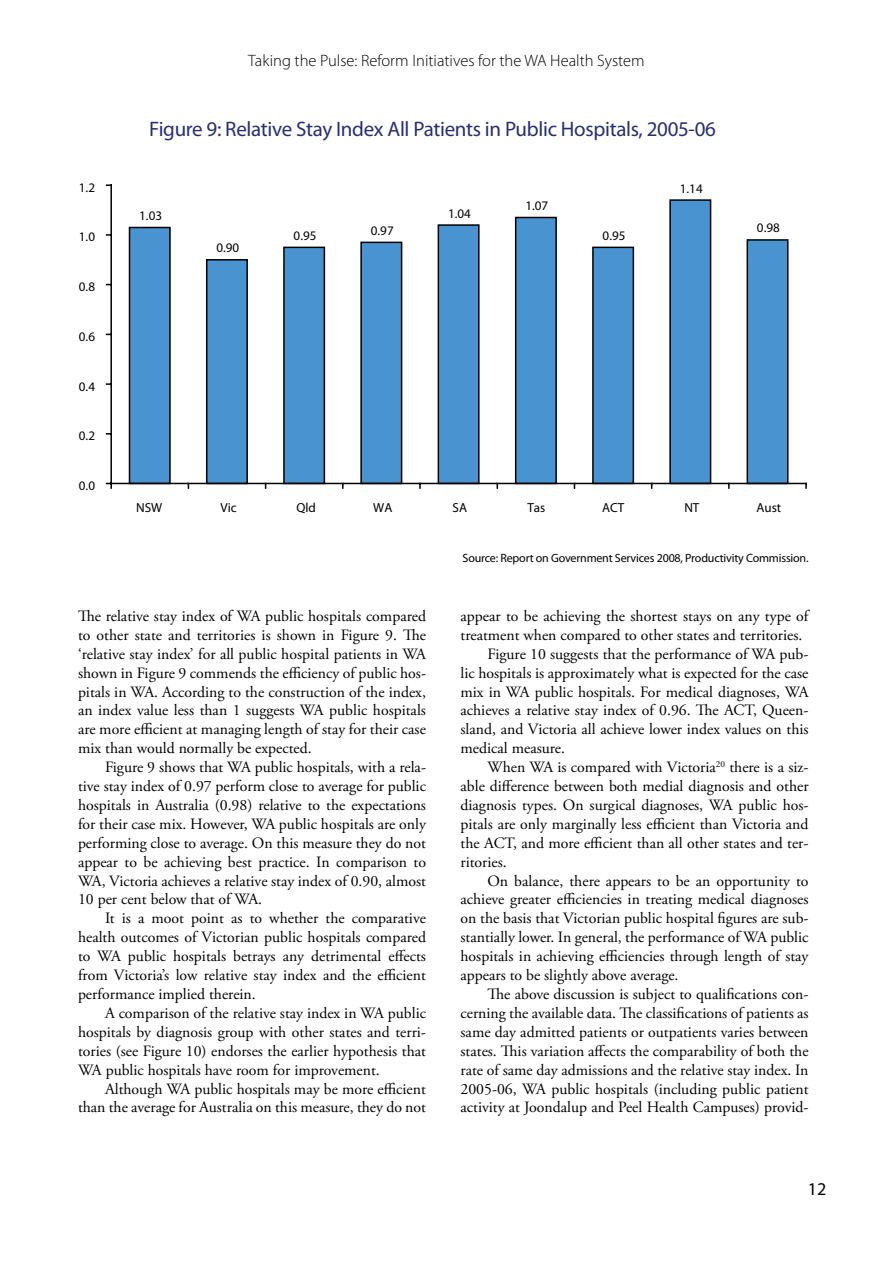
<style>
.page{position:relative;width:893px;height:1263px;background:#fff}
.page>*{position:absolute;margin:0;border:0;box-sizing:border-box;transform-origin:0 0}
.t1{font:21px "Myriad Pro";letter-spacing:-.015em;color:#282e75}
.t2{font:18px "Myriad Pro";color:#000}
.t3{font:300 16.5px "Myriad Pro";color:#000}
.t4{font:15.75px/18.9px "Adobe Garamond Pro";color:#000;text-align:justify}
.t5{font:13.05px "Myriad Pro";color:#010101}
.t6{font:12px "Myriad Pro";letter-spacing:-.015em;color:#000}
</style>
<div class="page">
<div style="left:129px;top:227px;width:41px;height:256px;background:#4994d0"></div>
<div style="left:129px;top:227px;width:42px;height:257px;border:2px solid #000"></div>
<div style="left:207px;top:260px;width:40px;height:223px;background:#4994d0"></div>
<div style="left:206px;top:259px;width:42px;height:225px;border:2px solid #000"></div>
<div style="left:284px;top:247px;width:40px;height:236px;background:#4994d0"></div>
<div style="left:283px;top:247px;width:42px;height:237px;border:2px solid #000"></div>
<div style="left:361px;top:242px;width:41px;height:241px;background:#4994d0"></div>
<div style="left:360px;top:242px;width:42px;height:242px;border:2px solid #000"></div>
<div style="left:438px;top:225px;width:41px;height:258px;background:#4994d0"></div>
<div style="left:438px;top:224px;width:42px;height:260px;border:2px solid #000"></div>
<div style="left:516px;top:217px;width:40px;height:266px;background:#4994d0"></div>
<div style="left:515px;top:217px;width:42px;height:267px;border:2px solid #000"></div>
<div style="left:593px;top:247px;width:40px;height:236px;background:#4994d0"></div>
<div style="left:592px;top:247px;width:42px;height:237px;border:2px solid #000"></div>
<div style="left:670px;top:200px;width:41px;height:283px;background:#4994d0"></div>
<div style="left:669px;top:199px;width:42px;height:285px;border:2px solid #000"></div>
<div style="left:747px;top:240px;width:41px;height:243px;background:#4994d0"></div>
<div style="left:747px;top:239px;width:41px;height:245px;border:2px solid #000"></div>
<hr style="left:110px;top:185px;width:2px;height:298px;background:#010101">
<hr style="left:111px;top:483px;width:695px;height:1px;background:#010101">
<svg style="left:107px;top:483px;width:5px;height:5px"></svg>
<p class="t3" style="left:248px;top:51px;width:398px">Taking the Pulse: Reform Initiatives for the WA Health System</p>
<p class="t5" style="left:79px;top:179px;width:18px">1.2</p>
<p class="t5" style="left:79px;top:229px;width:18px">1.0</p>
<p class="t5" style="left:79px;top:279px;width:18px">0.8</p>
<p class="t5" style="left:79px;top:328px;width:18px">0.6</p>
<p class="t5" style="left:79px;top:378px;width:18px">0.4</p>
<p class="t5" style="left:79px;top:428px;width:18px">0.2</p>
<p class="t5" style="left:79px;top:478px;width:18px">0.0</p>
<h1 class="t1" style="left:149px;top:116px;width:568px">Figure 9: Relative Stay Index All Patients in Public Hospitals, 2005-06</h1>
<p class="t5" style="left:139px;top:208px;width:24px">1.03</p>
<p class="t5" style="left:216px;top:240px;width:24px">0.90</p>
<p class="t5" style="left:294px;top:227px;width:24px">0.95</p>
<p class="t5" style="left:371px;top:222px;width:24px">0.97</p>
<p class="t5" style="left:448px;top:205px;width:24px">1.04</p>
<p class="t5" style="left:525px;top:198px;width:24px">1.07</p>
<p class="t5" style="left:603px;top:227px;width:24px">0.95</p>
<p class="t5" style="left:680px;top:180px;width:24px">1.14</p>
<p class="t5" style="left:757px;top:220px;width:24px">0.98</p>
<p class="t5" style="left:136px;top:499px;width:28px">NSW</p>
<p class="t5" style="left:221px;top:499px;width:18px">Vic</p>
<p class="t5" style="left:296px;top:499px;width:21px">Qld</p>
<p class="t5" style="left:373px;top:499px;width:21px">WA</p>
<p class="t5" style="left:453px;top:499px;width:16px">SA</p>
<p class="t5" style="left:527px;top:499px;width:19px">Tas</p>
<p class="t5" style="left:602px;top:499px;width:24px">ACT</p>
<p class="t5" style="left:684px;top:499px;width:17px">NT</p>
<p class="t5" style="left:756px;top:499px;width:26px">Aust</p>
<p class="t6" style="left:463px;top:551px;width:347px">Source: Report on Government Services 2008, Productivity Commission.</p>
<p class="t4" style="left:78px;top:607px;width:350px">The relative stay index of WA public hospitals compared to other state and territories is shown in Figure 9. The ‘relative stay index’ for all public hospital patients in WA shown in Figure 9 commends the efficiency of public hos&shy;pitals in WA. According to the construction of the index, an index value less than 1 suggests WA public hospitals are more efficient at managing length of stay for their case mix than would normally be expected.</p>
<p class="t4" style="left:78px;top:758px;width:350px;text-indent:27px">Figure 9 shows that WA public hospitals, with a rela&shy;tive stay index of 0.97 perform close to average for public hospitals in Australia (0.98) relative to the expectations for their case mix. However, WA public hospitals are only performing close to average. On this measure they do not appear to be achieving best practice. In comparison to WA, Victoria achieves a relative stay index of 0.90, almost 10 per cent below that of WA.</p>
<p class="t4" style="left:78px;top:909px;width:349px;text-indent:27px">It is a moot point as to whether the comparative health outcomes of Victorian public hospitals compared to WA public hospitals betrays any detrimental effects from Victoria’s low relative stay index and the efficient performance implied therein.</p>
<p class="t4" style="left:78px;top:1004px;width:350px;text-indent:27px">A comparison of the relative stay index in WA public hospitals by diagnosis group with other states and terri&shy;tories (see Figure 10) endorses the earlier hypothesis that WA public hospitals have room for improvement.</p>
<p class="t4" style="left:78px;top:1079px;width:349px;text-align:right">Although WA public hospitals may be more efficient than the average for Australia on this measure, they do not</p>
<p class="t4" style="left:461px;top:607px;width:349px">appear to be achieving the shortest stays on any type of</p>
<p class="t4" style="left:461px;top:626px;width:343px">treatment when compared to other states and territories.</p>
<p class="t4" style="left:488px;top:645px;width:322px">Figure 10 suggests that the performance of WA pub-</p>
<p class="t4" style="left:461px;top:664px;width:349px">lic hospitals is approximately what is expected for the case</p>
<p class="t4" style="left:461px;top:683px;width:349px">mix in WA public hospitals. For medical diagnoses, WA</p>
<p class="t4" style="left:461px;top:701px;width:349px">achieves a relative stay index of 0.96. The ACT, Queen-</p>
<p class="t4" style="left:461px;top:720px;width:350px">sland, and Victoria all achieve lower index values on this</p>
<p class="t4" style="left:461px;top:739px;width:106px">medical measure.</p>
<p class="t4" style="left:488px;top:758px;width:322px">When WA is compared with Victoria<sup>20</sup> there is a siz-</p>
<p class="t4" style="left:461px;top:777px;width:350px">able difference between both medial diagnosis and other</p>
<p class="t4" style="left:461px;top:796px;width:350px">diagnosis types. On surgical diagnoses, WA public hos-</p>
<p class="t4" style="left:461px;top:815px;width:350px">pitals are only marginally less efficient than Victoria and</p>
<p class="t4" style="left:461px;top:834px;width:349px">the ACT, and more efficient than all other states and ter-</p>
<p class="t4" style="left:461px;top:853px;width:48px">ritories.</p>
<p class="t4" style="left:488px;top:872px;width:322px">On balance, there appears to be an opportunity to</p>
<p class="t4" style="left:461px;top:890px;width:349px">achieve greater efficiencies in treating medical diagnoses</p>
<p class="t4" style="left:461px;top:909px;width:350px">on the basis that Victorian public hospital figures are sub-</p>
<p class="t4" style="left:461px;top:928px;width:349px">stantially lower. In general, the performance of WA public</p>
<p class="t4" style="left:461px;top:947px;width:349px">hospitals in achieving efficiencies through length of stay</p>
<p class="t4" style="left:461px;top:966px;width:220px">appears to be slightly above average.</p>
<p class="t4" style="left:488px;top:985px;width:323px">The above discussion is subject to qualifications con-</p>
<p class="t4" style="left:461px;top:1004px;width:350px">cerning the available data. The classifications of patients as</p>
<p class="t4" style="left:461px;top:1023px;width:349px">same day admitted patients or outpatients varies between</p>
<p class="t4" style="left:461px;top:1042px;width:349px">states. This variation affects the comparability of both the</p>
<p class="t4" style="left:461px;top:1061px;width:349px">rate of same day admissions and the relative stay index. In</p>
<p class="t4" style="left:461px;top:1079px;width:350px">2005-06, WA public hospitals (including public patient</p>
<p class="t4" style="left:461px;top:1098px;width:350px">activity at Joondalup and Peel Health Campuses) provid-</p>
<p class="t2" style="left:808px;top:1178px;width:20px">12</p>
</div>
